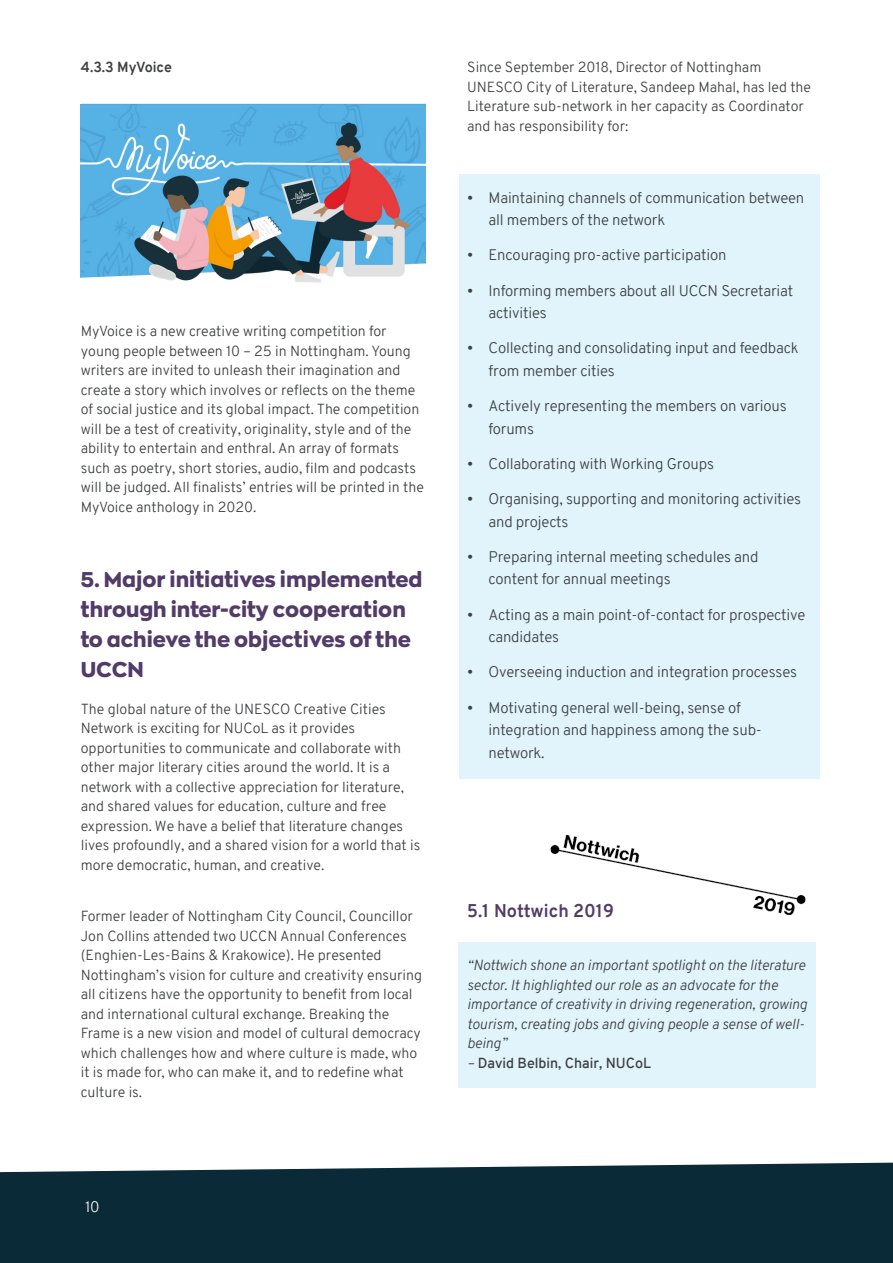
<style>
.page{position:relative;width:893px;height:1263px;background:#fff}
.page>*{position:absolute;margin:0;border:0;box-sizing:border-box;transform-origin:0 0}
.Heading_3{font:800 21px/30px "Zona Pro";color:#523b69}
.Numbered_H2{font:700 18px "Overpass";color:#523b69}
.t1{font:300 15px/22.5px "Overpass";letter-spacing:-.01em;color:#3e4042}
.t2{font:300 15px "Overpass";color:#f5f7fa}
.Normal_body{font:300 14.25px/19.5px "Overpass";color:#3e4042}
.Heading_3-2{font:300 14.25px/19.5px "Overpass";color:#3e4042}
.Normal_body_quote{font:italic 300 14.25px/19.5px "Overpass";color:#3e4042}
.Normal_body_quote-2{font:600 14.25px "Overpass";color:#3e4042}
.Heading_2{font:700 14.25px "Overpass";color:#3e4042}
.s1{font-weight:300;font-style:italic}
</style>
<div class="page">
<div style="left:0;top:1162px;width:893px;height:101px;background:#0b2a37"></div>
<img style="left:81px;top:103px;width:344px;height:180px">
<div style="left:459px;top:174px;width:361px;height:72px;background:#e1f4fc"></div>
<div style="left:459px;top:232px;width:361px;height:49px;background:#e1f4fc"></div>
<div style="left:459px;top:267px;width:361px;height:72px;background:#e1f4fc"></div>
<div style="left:459px;top:325px;width:361px;height:72px;background:#e1f4fc"></div>
<div style="left:459px;top:383px;width:361px;height:71px;background:#e1f4fc"></div>
<div style="left:459px;top:441px;width:361px;height:49px;background:#e1f4fc"></div>
<div style="left:459px;top:476px;width:361px;height:71px;background:#e1f4fc"></div>
<div style="left:459px;top:534px;width:361px;height:71px;background:#e1f4fc"></div>
<div style="left:459px;top:591px;width:361px;height:72px;background:#e1f4fc"></div>
<div style="left:459px;top:649px;width:361px;height:49px;background:#e1f4fc"></div>
<div style="left:459px;top:684px;width:361px;height:94px;background:#e1f4fc"></div>
<div style="left:459px;top:942px;width:357px;height:146px;background:#e1f4fc"></div>
<img style="left:550px;top:835px;width:256px;height:80px">
<p class="Heading_2" style="left:81px;top:57px;width:93px">4.3.3 MyVoice</p>
<p class="Heading_3-2" style="left:81px;top:322px;width:345px">MyVoice is a new creative writing competition for young people between 10 – 25 in Nottingham. Young writers are invited to unleash their imagination and create a story which involves or reflects on the theme of social justice and its global impact. The competition will be a test of creativity, originality, style and of the ability to entertain and enthral. An array of formats such as poetry, short stories, audio, film and podcasts will be judged. All finalists’ entries will be printed in the MyVoice anthology in 2020.</p>
<p class="Heading_3" style="left:81px;top:564px;width:343px">5. Major initiatives implemented through inter-city cooperation to achieve the objectives of the<br>UCCN</p>
<p class="Normal_body" style="left:81px;top:699px;width:341px">The global nature of the UNESCO Creative Cities Network is exciting for NUCoL as it provides opportunities to communicate and collaborate with other major literary cities around the world. It is a network with a collective appreciation for literature, and shared values for education, culture and free expression. We have a belief that literature changes lives profoundly, and a shared vision for a world that is more democratic, human, and creative.</p>
<p class="Normal_body" style="left:81px;top:907px;width:343px">Former leader of Nottingham City Council, Councillor Jon Collins attended two UCCN Annual Conferences (Enghien-Les-Bains &amp; Krakowice). He presented Nottingham’s vision for culture and creativity ensuring all citizens have the opportunity to benefit from local and international cultural exchange. Breaking the Frame is a new vision and model of cultural democracy which challenges how and where culture is made, who it is made for, who can make it, and to redefine what culture is.</p>
<p class="t2" style="left:85px;top:1196px;width:16px">10</p>
<p class="Normal_body" style="left:467px;top:58px;width:345px">Since September 2018, Director of Nottingham UNESCO City of Literature, Sandeep Mahal, has led the Literature sub-network in her capacity as Coordinator and has responsibility for:</p>
<p class="t1" style="left:488px;top:186px;width:317px;text-indent:-21px">• Maintaining channels of communication between all members of the network</p>
<p class="t1" style="left:467px;top:244px;width:261px">• Encouraging pro-active participation</p>
<p class="t1" style="left:488px;top:279px;width:306px;text-indent:-21px">• Informing members about all UCCN Secretariat activities</p>
<p class="t1" style="left:488px;top:337px;width:312px;text-indent:-21px">• Collecting and consolidating input and feedback from member cities</p>
<p class="t1" style="left:488px;top:395px;width:300px;text-indent:-21px">• Actively representing the members on various forums</p>
<p class="t1" style="left:467px;top:453px;width:248px">• Collaborating with Working Groups</p>
<p class="t1" style="left:488px;top:488px;width:314px;text-indent:-21px">• Organising, supporting and monitoring activities and projects</p>
<p class="t1" style="left:488px;top:546px;width:272px;text-indent:-21px">• Preparing internal meeting schedules and content for annual meetings</p>
<p class="t1" style="left:488px;top:603px;width:318px;text-indent:-21px">• Acting as a main point-of-contact for prospective candidates</p>
<p class="t1" style="left:467px;top:661px;width:331px">• Overseeing induction and integration processes</p>
<p class="t1" style="left:488px;top:696px;width:275px;text-indent:-21px">• Motivating general well-being, sense of integration and happiness among the sub&shy;network.</p>
<p class="Numbered_H2" style="left:467px;top:897px;width:148px">5.1 Nottwich 2019</p>
<p class="Normal_body_quote" style="left:467px;top:955px;width:342px">“Nottwich shone an important spotlight on the literature sector. It highlighted our role as an advocate for the importance of creativity in driving regeneration, growing tourism, creating jobs and giving people a sense of well&shy;being”</p>
<p class="Normal_body_quote-2" style="left:467px;top:1052px;width:185px"><span class="s1">–</span> David Belbin, Chair, NUCoL</p>
</div>
